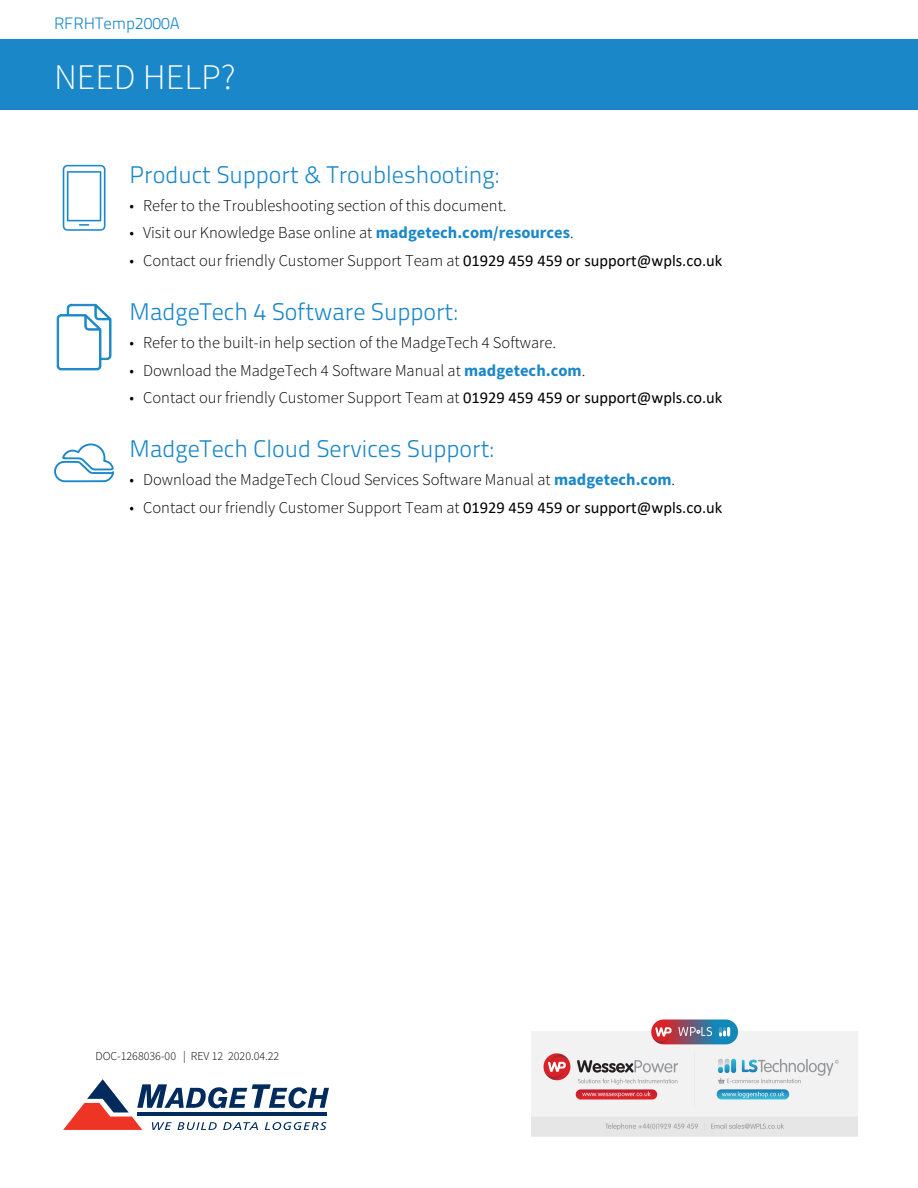
<style>
.page{position:relative;width:918px;height:1188px;background:#fff}
.page>*{position:absolute;margin:0;border:0;box-sizing:border-box;transform-origin:0 0}
.t1{font:300 36px "Source Sans Pro";color:#fff}
.t2{font:300 24px "Titillium Text 22 L";color:#1a87c9}
.t3{font:300 16.5px "Source Sans Pro";color:#000}
.t4{font:300 16.5px "Titillium Text 22 L";color:#1a87c9}
.t5{font:300 12px "Source Sans Pro";color:#000}
.s1{font-weight:700;color:#1a87c9}
.s2{font-family:"Calibri";font-weight:400}
</style>
<div class="page">
<div style="left:0;top:39px;width:918px;height:71px;background:#1a87c9"></div>
<svg style="left:63px;top:165px;width:42px;height:66px"></svg>
<svg style="left:57px;top:304px;width:54px;height:66px"></svg>
<svg style="left:54px;top:443px;width:60px;height:40px"></svg>
<img style="left:531px;top:1019px;width:327px;height:118px">
<svg style="left:63px;top:1079px;width:266px;height:51px"></svg>
<hr style="left:137px;top:1113px;width:190px;height:3px;background:#002b5c">
<p class="t4" style="left:54px;top:12px;width:127px">RFRHTemp2000A</p>
<h1 class="t1" style="left:54px;top:55px;width:183px">NEED HELP?</h1>
<h2 class="t2" style="left:130px;top:157px;width:371px">Product Support &amp; Troubleshooting:</h2>
<p class="t3" style="left:130px;top:195px;width:378px">• Refer to the Troubleshooting section of this document.</p>
<p class="t3" style="left:130px;top:223px;width:446px">• Visit our Knowledge Base online at <span class="s1">madgetech.com/resources</span>.</p>
<p class="t3" style="left:130px;top:251px;width:594px">• Contact our friendly Customer Support Team at <span class="s2">01929 459 459 or support@wpls.co.uk</span></p>
<h2 class="t2" style="left:130px;top:294px;width:329px">MadgeTech 4 Software Support:</h2>
<p class="t3" style="left:130px;top:332px;width:428px">• Refer to the built-in help section of the MadgeTech 4 Software.</p>
<p class="t3" style="left:130px;top:360px;width:457px">• Download the MadgeTech 4 Software Manual at <span class="s1">madgetech.com</span>.</p>
<p class="t3" style="left:130px;top:388px;width:594px">• Contact our friendly Customer Support Team at <span class="s2">01929 459 459 or support@wpls.co.uk</span></p>
<h2 class="t2" style="left:130px;top:431px;width:365px">MadgeTech Cloud Services Support:</h2>
<p class="t3" style="left:130px;top:470px;width:547px">• Download the MadgeTech Cloud Services Software Manual at <span class="s1">madgetech.com</span>.</p>
<p class="t3" style="left:130px;top:497px;width:594px">• Contact our friendly Customer Support Team at <span class="s2">01929 459 459 or support@wpls.co.uk</span></p>
<p class="t5" style="left:96px;top:1049px;width:185px">DOC-1268036-00 | REV 12 2020.04.22</p>
</div>
